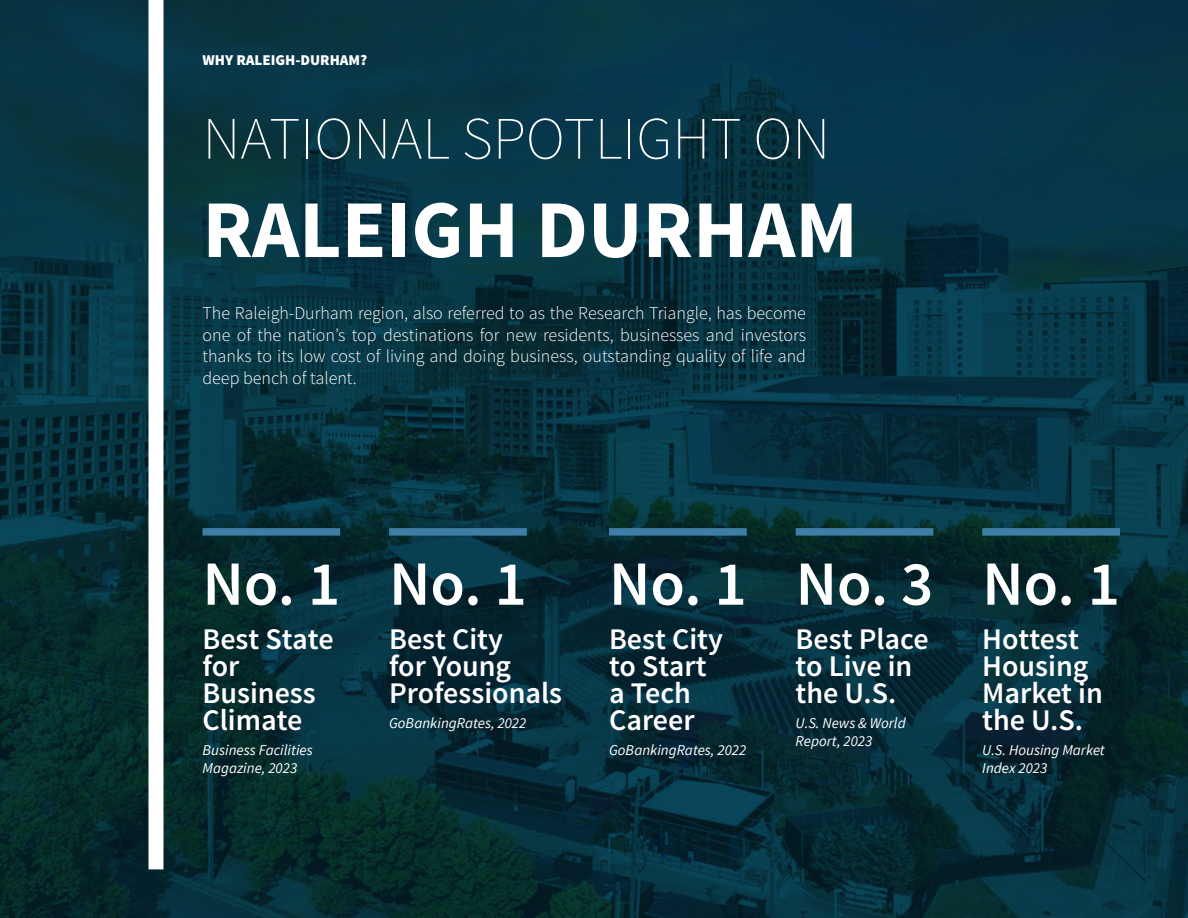
<style>
.page{position:relative;width:1188px;height:918px;background:#fff}
.page>*{position:absolute;margin:0;border:0;box-sizing:border-box;transform-origin:0 0}
.t1{font:700 82.05px "Source Sans Pro";color:#fff}
.t2{font:600 63px "Source Sans Pro";color:#fff}
.t3{font:200 60px "Source Sans Pro";color:#fff}
.t4{font:600 30px/27px "Source Sans Pro";color:#fff}
.t5{font:300 18px/21.6px "Source Sans Pro";color:#fff;text-align:justify}
.t6{font:italic 15px/18px "Source Sans Pro";color:#fff}
.t7{font:900 15px "Source Sans Pro";color:#fff}
</style>
<div class="page">
<img style="left:0;top:0;width:1188px;height:918px">
<div style="left:148px;top:0;width:16px;height:869px;background:#fff"></div>
<div style="left:389px;top:528px;width:138px;height:8px;background:#3d7da6"></div>
<div style="left:609px;top:528px;width:138px;height:8px;background:#3d7da6"></div>
<div style="left:796px;top:528px;width:137px;height:8px;background:#3d7da6"></div>
<div style="left:982px;top:528px;width:138px;height:8px;background:#3d7da6"></div>
<div style="left:202px;top:528px;width:138px;height:8px;background:#3d7da6"></div>
<p class="t7" style="left:202px;top:50px;width:166px">WHY RALEIGH-DURHAM?</p>
<h3 class="t3" style="left:202px;top:103px;width:629px">NATIONAL SPOTLIGHT ON</h3>
<h1 class="t1" style="left:202px;top:177px;width:657px">RALEIGH DURHAM</h1>
<p class="t5" style="left:202px;top:302px;width:605px">The Raleigh-Durham region, also referred to as the Research Triangle, has become one of the nation’s top destinations for new residents, businesses and investors thanks to its low cost of living and doing business, outstanding quality of life and deep bench of talent.</p>
<h2 class="t2" style="left:202px;top:544px;width:139px">No. 1</h2>
<h3 class="t4" style="left:202px;top:626px;width:133px">Best State for<br>Business<br>Climate</h3>
<p class="t6" style="left:202px;top:741px;width:112px">Business Facilities<br>Magazine, 2023</p>
<h2 class="t2" style="left:389px;top:544px;width:139px">No. 1</h2>
<h3 class="t4" style="left:389px;top:626px;width:175px">Best City<br>for Young<br>Professionals</h3>
<p class="t6" style="left:389px;top:714px;width:139px">GoBankingRates, 2022</p>
<h2 class="t2" style="left:609px;top:544px;width:139px">No. 1</h2>
<h3 class="t4" style="left:609px;top:626px;width:115px">Best City to Start a Tech<br>Career</h3>
<p class="t6" style="left:609px;top:741px;width:139px">GoBankingRates, 2022</p>
<h2 class="t2" style="left:796px;top:544px;width:139px">No. 3</h2>
<h3 class="t4" style="left:796px;top:626px;width:134px">Best Place to Live in the U.S.</h3>
<p class="t6" style="left:796px;top:714px;width:112px">U.S. News &amp; World<br>Report, 2023</p>
<h2 class="t2" style="left:982px;top:544px;width:139px">No. 1</h2>
<h3 class="t4" style="left:982px;top:626px;width:122px">Hottest<br>Housing<br>Market in the U.S.</h3>
<p class="t6" style="left:982px;top:741px;width:124px">U.S. Housing Market<br>Index 2023</p>
</div>
